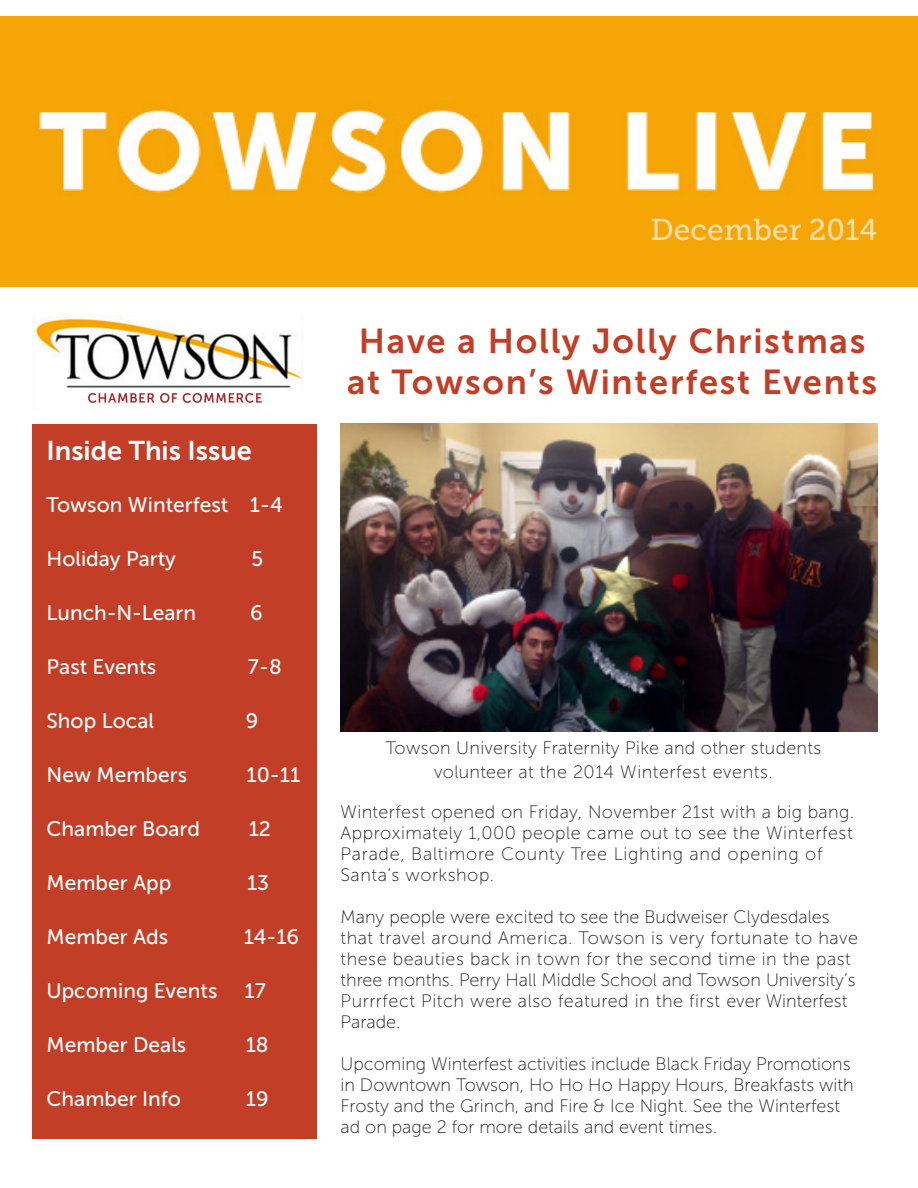
<style>
.page{position:relative;width:918px;height:1188px;background:#fff}
.page>*{position:absolute;margin:0;border:0;box-sizing:border-box;transform-origin:0 0}
.t1{font:34.5px/41.4px "Museo Sans 700";letter-spacing:.05em;color:#c23e26;text-align:center}
.t2{font:30px "Museo Slab 500";color:#fadeac}
.t3{font:27px "Museo Sans 700";color:#fff}
.t4{font:21px "Museo Sans 500";color:#fff}
.t5{font:18px/21px "Museo Sans 100";letter-spacing:.015em;color:#231f20}
</style>
<div class="page">
<img style="left:0;top:16px;width:917px;height:270px">
<img style="left:34px;top:318px;width:268px;height:85px">
<div style="left:32px;top:424px;width:285px;height:714px;background:#c23e26"></div>
<img style="left:341px;top:424px;width:537px;height:307px">
<h3 class="t3" style="left:46px;top:435px;width:207px">Inside This Issue</h3>
<p class="t4" style="left:46px;top:493px;width:238px">Towson Winterfest 1-4</p>
<p class="t4" style="left:46px;top:547px;width:131px">Holiday Party</p>
<p class="t4" style="left:252px;top:547px;width:13px">5</p>
<p class="t4" style="left:46px;top:601px;width:151px">Lunch-N-Learn</p>
<p class="t4" style="left:250px;top:601px;width:14px">6</p>
<p class="t4" style="left:46px;top:655px;width:111px">Past Events</p>
<p class="t4" style="left:248px;top:655px;width:35px">7-8</p>
<p class="t4" style="left:46px;top:709px;width:109px">Shop Local</p>
<p class="t4" style="left:246px;top:709px;width:14px">9</p>
<p class="t4" style="left:46px;top:763px;width:142px">New Members</p>
<p class="t4" style="left:246px;top:763px;width:55px">10-11</p>
<p class="t4" style="left:46px;top:817px;width:155px">Chamber Board</p>
<p class="t4" style="left:249px;top:817px;width:24px">12</p>
<p class="t4" style="left:46px;top:871px;width:126px">Member App</p>
<p class="t4" style="left:247px;top:871px;width:24px">13</p>
<p class="t4" style="left:46px;top:925px;width:123px">Member Ads</p>
<p class="t4" style="left:244px;top:925px;width:57px">14-16</p>
<p class="t4" style="left:46px;top:979px;width:172px">Upcoming Events</p>
<p class="t4" style="left:244px;top:979px;width:23px">17</p>
<p class="t4" style="left:46px;top:1033px;width:141px">Member Deals</p>
<p class="t4" style="left:246px;top:1033px;width:25px">18</p>
<p class="t4" style="left:46px;top:1087px;width:136px">Chamber Info</p>
<p class="t4" style="left:246px;top:1087px;width:24px">19</p>
<h2 class="t2" style="left:651px;top:213px;width:228px">December 2014</h2>
<h1 class="t1" style="left:347px;top:320px;width:531px">Have a Holly Jolly Christmas at Towson’s Winterfest Events</h1>
<p class="t5" style="left:386px;top:736px;width:437px;line-height:24px;text-align:center">Towson University Fraternity Pike and other students volunteer at the 2014 Winterfest events.</p>
<p class="t5" style="left:341px;top:801px;width:515px">Winterfest opened on Friday, November 21st with a big bang.<br>Approximately 1,000 people came out to see the Winterfest Parade, Baltimore County Tree Lighting and opening of Santa’s workshop.</p>
<p class="t5" style="left:341px;top:906px;width:519px">Many people were excited to see the Budweiser Clydesdales that travel around America. Towson is very fortunate to have these beauties back in town for the second time in the past three months. Perry Hall Middle School and Towson University’s Purrrfect Pitch were also featured in the first ever Winterfest Parade.</p>
<p class="t5" style="left:341px;top:1053px;width:515px">Upcoming Winterfest activities include Black Friday Promotions in Downtown Towson, Ho Ho Ho Happy Hours, Breakfasts with Frosty and the Grinch, and Fire &amp; Ice Night. See the Winterfest ad on page 2 for more details and event times.</p>
</div>
